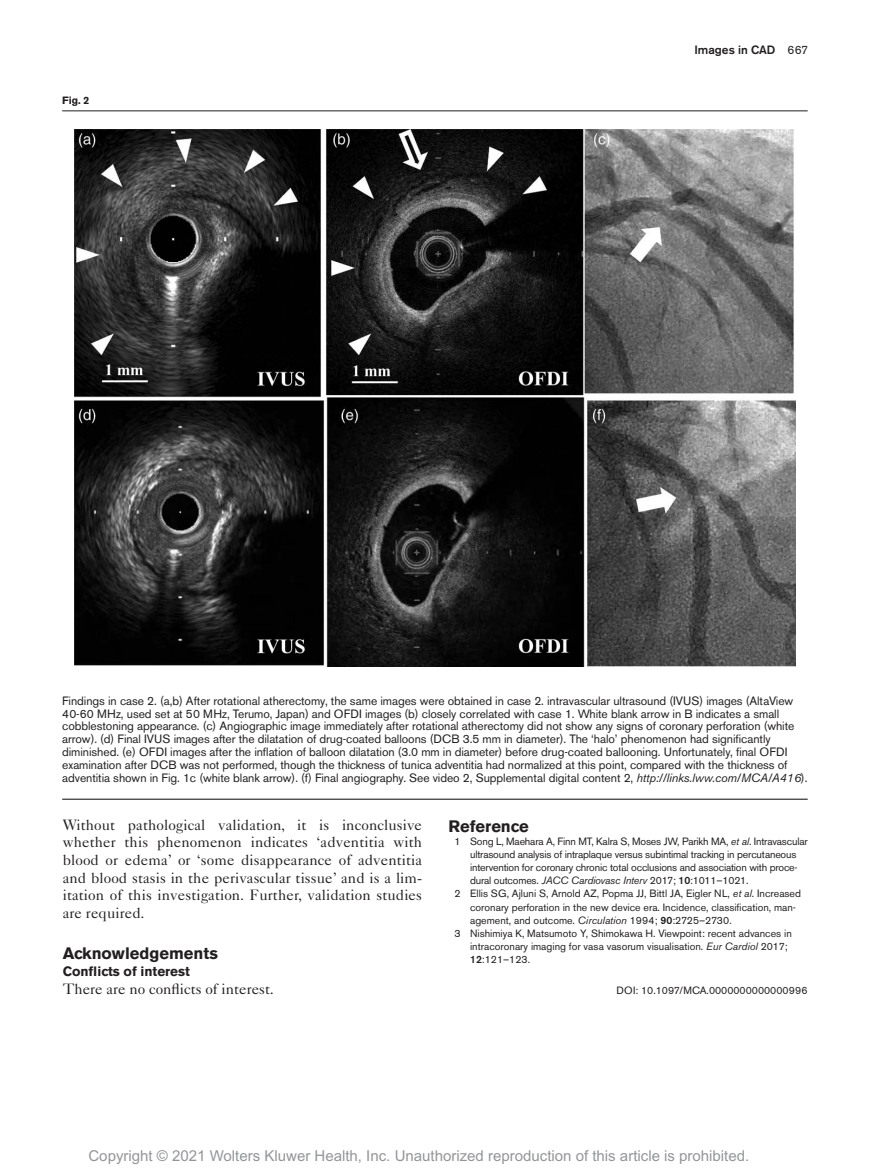
<style>
.page{position:relative;width:881px;height:1174px;background:#fff}
.page>*{position:absolute;margin:0;border:0;box-sizing:border-box;transform-origin:0 0}
.t1{font:700 16.5px "Akzidenz Grotesk BE";color:#231f20}
.t2{font:15px/17.7px "Caslon 540 LT Std";letter-spacing:.005em;color:#231f20;text-align:justify}
.t3{font:15px "Arial MT Std";color:#939598}
.t4{font:700 13.5px "Akzidenz Grotesk BE";color:#231f20}
.t5{font:12px/12.9px "Akzidenz Grotesk BE";letter-spacing:-.005em;color:#231f20}
.t6{font:500 12px "Akzidenz Grotesk BE";color:#231f20}
.t7{font:10.5px "Akzidenz Grotesk BE";color:#231f20}
.t8{font:10.5px "Akzidenz Grotesk BE";letter-spacing:-.02em;color:#231f20}
.t9{font:700 10.5px "Akzidenz Grotesk BE";color:#231f20}
.s1{font-weight:400}
.s2{font-style:italic}
.s3{font-weight:500}
</style>
<div class="page">
<img style="left:75px;top:129px;width:720px;height:537px">
<hr style="left:62px;top:111px;width:745px;height:1px;background:#231f20">
<hr style="left:62px;top:798px;width:745px;height:1px;background:#231f20">
<p class="t9" style="left:62px;top:94px;width:29px">Fig. 2</p>
<p class="t6" style="left:694px;top:42px;width:115px">Images in CAD <span class="s1">667</span></p>
<p class="t5" style="left:62px;top:694px;width:746px">Findings in case 2. (a,b) After rotational atherectomy, the same images were obtained in case 2. intravascular ultrasound (IVUS) images (AltaView 40-60 MHz, used set at 50 MHz, Terumo, Japan) and OFDI images (b) closely correlated with case 1. White blank arrow in B indicates a small cobblestoning appearance. (c) Angiographic image immediately after rotational atherectomy did not show any signs of coronary perforation (white arrow). (d) Final IVUS images after the dilatation of drug-coated balloons (DCB 3.5 mm in diameter). The ‘halo’ phenomenon had significantly diminished. (e) OFDI images after the inflation of balloon dilatation (3.0 mm in diameter) before drug-coated ballooning. Unfortunately, final OFDI examination after DCB was not performed, though the thickness of tunica adventitia had normalized at this point, compared with the thickness of adventitia shown in Fig. 1c (white blank arrow). (f) Final angiography. See video 2, Supplemental digital content 2, <span class="s2">http://links.lww.com/MCA/A416</span>).</p>
<p class="t2" style="left:63px;top:815px;width:361px">Without pathological validation, it is inconclusive whether this phenomenon indicates ‘adventitia with blood or edema’ or ‘some disappearance of adventitia and blood stasis in the perivascular tissue’ and is a lim&shy;itation of this investigation. Further, validation studies are required.</p>
<h1 class="t1" style="left:63px;top:943px;width:157px">Acknowledgements</h1>
<p class="t4" style="left:63px;top:964px;width:129px">Conflicts of interest</p>
<p class="t2" style="left:63px;top:980px;width:212px">There are no conflicts of interest.</p>
<h1 class="t1" style="left:448px;top:816px;width:82px">Reference</h1>
<p class="t8" style="left:454px;top:835px;width:355px">1 Song L, Maehara A, Finn MT, Kalra S, Moses JW, Parikh MA, <span class="s2">et al</span>. Intravascular</p>
<p class="t8" style="left:470px;top:848px;width:328px">ultrasound analysis of intraplaque versus subintimal tracking in percutaneous</p>
<p class="t8" style="left:470px;top:861px;width:329px">intervention for coronary chronic total occlusions and association with proce-</p>
<p class="t8" style="left:470px;top:874px;width:280px">dural outcomes. <span class="s2">JACC Cardiovasc Interv</span> 2017; <span class="s3">10</span>:1011–1021.</p>
<p class="t7" style="left:454px;top:887px;width:348px">2 Ellis SG, Ajluni S, Arnold AZ, Popma JJ, Bittl JA, Eigler NL, <span class="s2">et al</span>. Increased</p>
<p class="t7" style="left:470px;top:900px;width:327px">coronary perforation in the new device era. Incidence, classification, man-</p>
<p class="t7" style="left:470px;top:913px;width:263px">agement, and outcome. <span class="s2">Circulation</span> 1994; <span class="s3">90</span>:2725–2730.</p>
<p class="t7" style="left:454px;top:927px;width:339px">3 Nishimiya K, Matsumoto Y, Shimokawa H. Viewpoint: recent advances in</p>
<p class="t7" style="left:470px;top:940px;width:319px">intracoronary imaging for vasa vasorum visualisation. <span class="s2">Eur Cardiol</span> 2017;</p>
<p class="t7" style="left:470px;top:953px;width:61px"><span class="s3">12</span>:121–123.</p>
<p class="t7" style="left:616px;top:983px;width:192px">DOI: 10.1097/MCA.0000000000000996</p>
<p class="t3" style="left:88px;top:1147px;width:662px">Copyright © 2021 Wolters Kluwer Health, Inc. Unauthorized reproduction of this article is prohibited.</p>
</div>
